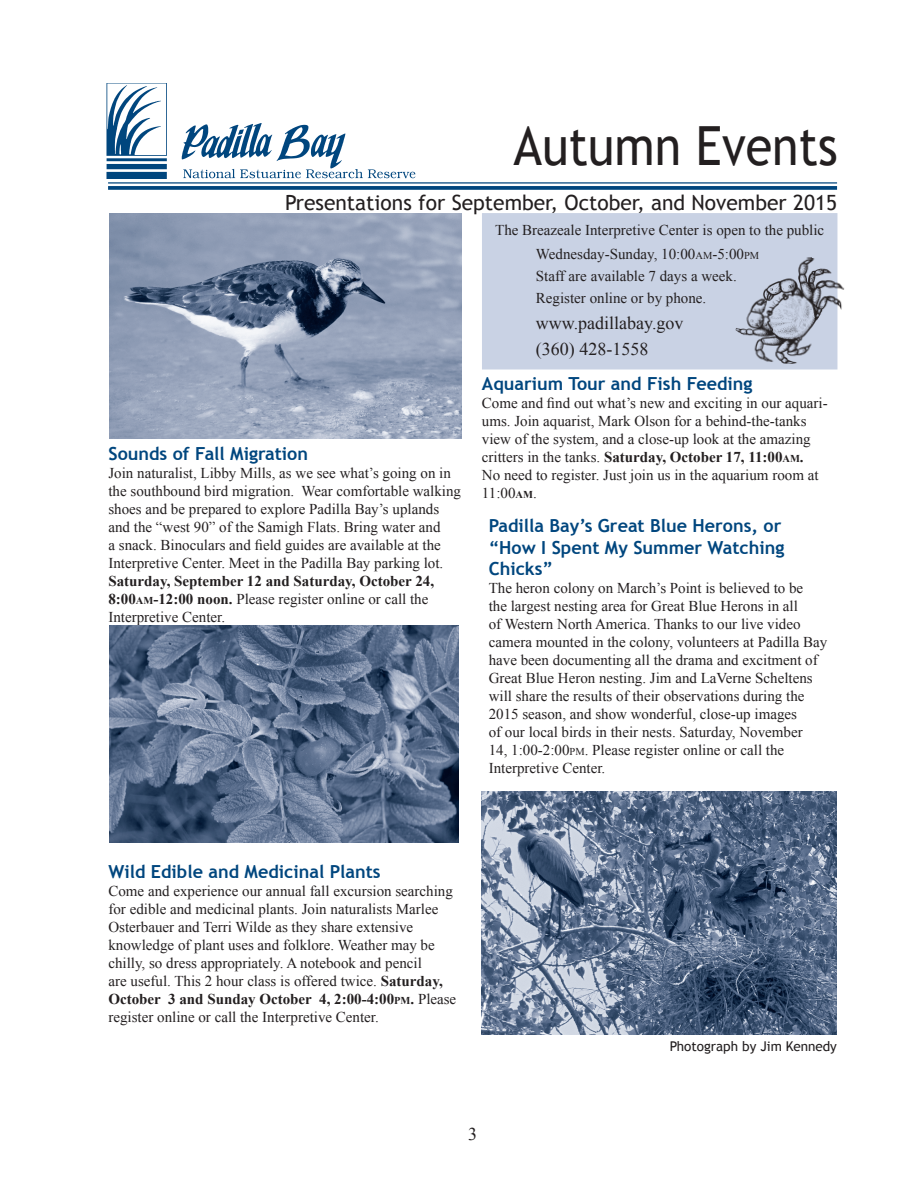
<style>
.page{position:relative;width:918px;height:1188px;background:#fff}
.page>*{position:absolute;margin:0;border:0;box-sizing:border-box;transform-origin:0 0}
.t1{font:54px "Trebuchet MS";color:#231f20;scale:.9 1}
.t2{font:21px "Trebuchet MS";color:#231f20}
.t3{font:700 18px/21.6px "Trebuchet MS";color:#00467e}
.t4{font:18px/26px "Times New Roman";color:#231f20}
.t5{font:15px/18px "Times New Roman";color:#231f20}
.t6{font:700 15px/18px "Times New Roman";color:#231f20}
.t7{font:13.5px "Trebuchet MS";color:#231f20}
.s1{font-size:10.5px}
.s2{font-weight:400}
.s3{font-style:inherit}
.s4{font-weight:700}
.s5{font-weight:700;font-size:10.5px}
</style>
<div class="page">
<hr style="left:108px;top:182px;width:729px;height:2px;background:#00467e">
<svg style="left:108px;top:186px;width:729px;height:4px;background:#0f5185"></svg>
<img style="left:106px;top:83px;width:309px;height:96px">
<div style="left:482px;top:213px;width:355px;height:157px;background:#c9d2e4;border:2px solid #c9d2e4"></div>
<img style="left:735px;top:256px;width:110px;height:109px">
<img style="left:110px;top:213px;width:352px;height:225px">
<img style="left:110px;top:625px;width:349px;height:218px">
<img style="left:482px;top:792px;width:355px;height:242px">
<h1 class="t1" style="left:513px;top:114px;width:362px">Autumn Events</h1>
<h2 class="t2" style="left:285px;top:190px;width:553px">Presentations for September, October, and November 2015</h2>
<p class="t3" style="left:108px;top:442px;width:201px">Sounds of Fall Migration</p>
<p class="t5" style="left:108px;top:463px;width:354px">Join naturalist, Libby Mills, as we see what’s going on in the southbound bird migration. Wear comfortable walking shoes and be prepared to explore Padilla Bay’s uplands and the “west 90” of the Samigh Flats. Bring water and<br>a snack. Binoculars and field guides are available at the Interpretive Center. Meet in the Padilla Bay parking lot.</p>
<p class="t6" style="left:108px;top:571px;width:327px">Saturday, September 12 and Saturday, October 24,<br>8:00<span class="s1">AM</span>-12:00 noon. <span class="s2">Please register online or call the<br>Interpretive Center.</span></p>
<p class="t5" style="left:536px;top:217px;width:290px;line-height:24.2px;text-indent:-41px">The Breazeale Interpretive Center is open to the public<br>Wednesday-Sunday, 10:00<span class="s1">AM</span><span class="s3">-</span>5:00<span class="s1">PM</span></p>
<p class="t5" style="left:536px;top:265px;width:202px;line-height:22.4px">Staff are available 7 days a week.<br>Register online or by phone.</p>
<p class="t4" style="left:536px;top:310px;width:149px">www.padillabay.gov (360) 428-1558</p>
<p class="t3" style="left:482px;top:372px;width:272px">Aquarium Tour and Fish Feeding</p>
<p class="t5" style="left:482px;top:393px;width:347px">Come and find out what’s new and exciting in our aquari&shy;ums. Join aquarist, Mark Olson for a behind-the-tanks view of the system, and a close-up look at the amazing critters in the tanks. <span class="s4">Saturday, October 17, 11:00</span><span class="s5">AM</span><span class="s4">.<br></span>No need to register. Just join us in the aquarium room at 11:00<span class="s5">AM</span>.</p>
<p class="t3" style="left:489px;top:515px;width:297px">Padilla Bay’s Great Blue Herons, or “How I Spent My Summer Watching<br>Chicks”</p>
<p class="t5" style="left:489px;top:579px;width:340px">The heron colony on March’s Point is believed to be<br>the largest nesting area for Great Blue Herons in all<br>of Western North America. Thanks to our live video camera mounted in the colony, volunteers at Padilla Bay have been documenting all the drama and excitment of Great Blue Heron nesting. Jim and LaVerne Scheltens will share the results of their observations during the 2015 season, and show wonderful, close-up images<br>of our local birds in their nests. Saturday, November<br>14, 1:00-2:00<span class="s1">PM</span>. Please register online or call the Interpretive Center.</p>
<p class="t3" style="left:108px;top:860px;width:274px">Wild Edible and Medicinal Plants</p>
<p class="t5" style="left:108px;top:881px;width:349px">Come and experience our annual fall excursion searching for edible and medicinal plants. Join naturalists Marlee Osterbauer and Terri Wilde as they share extensive knowledge of plant uses and folklore. Weather may be chilly, so dress appropriately. A notebook and pencil<br>are useful. This 2 hour class is offered twice. <span class="s4">Saturday, October 3 and Sunday October 4, 2:00-4:00</span><span class="s5">PM</span><span class="s4">.</span> Please register online or call the Interpretive Center.</p>
<p class="t7" style="left:670px;top:1038px;width:168px">Photograph by Jim Kennedy</p>
<p class="t4" style="left:468px;top:1120px;width:10px">3</p>
</div>
